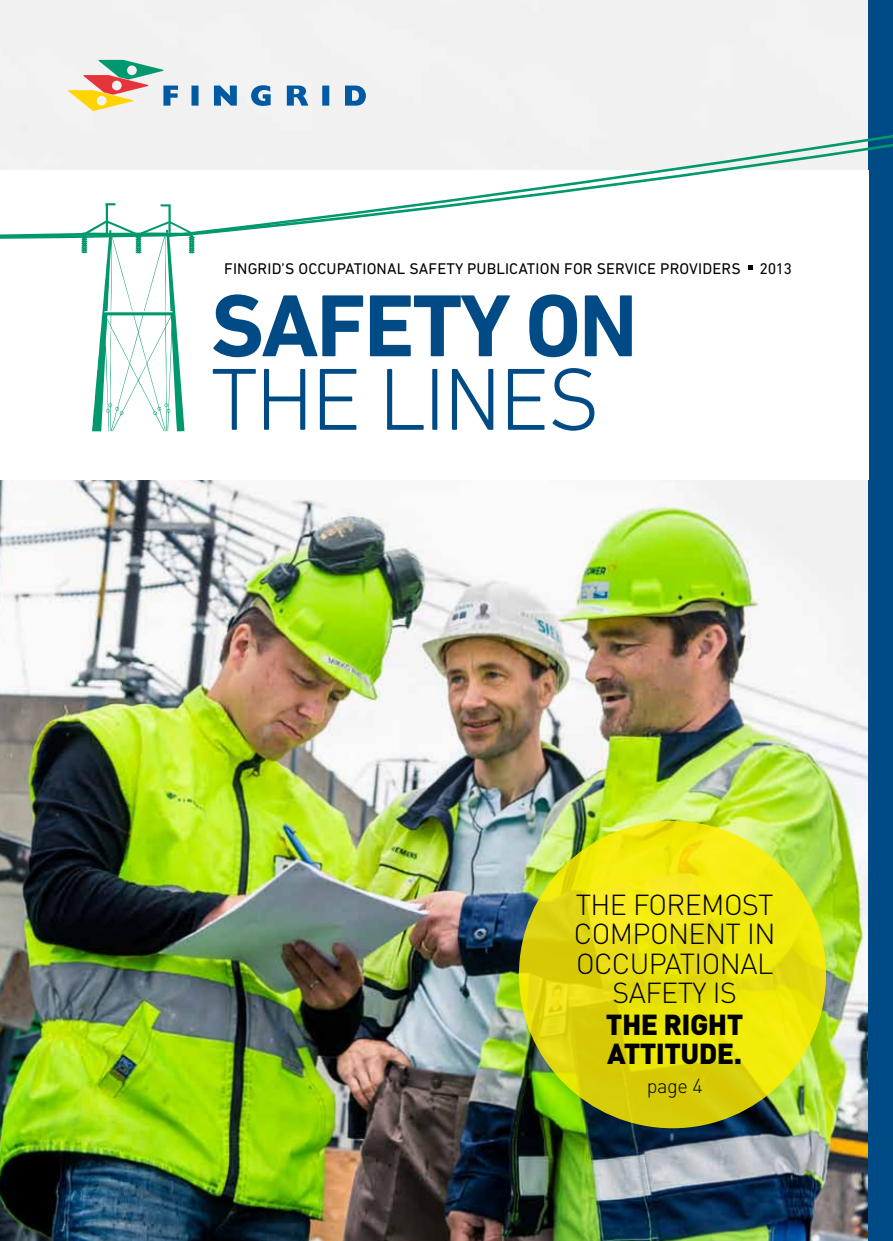
<style>
.page{position:relative;width:893px;height:1241px;background:#fff}
.page>*{position:absolute;margin:0;border:0;box-sizing:border-box;transform-origin:0 0}
.t1{font:700 89.42px "DIN Next LT Pro";letter-spacing:-.025em;color:#004b85}
.t2{font:300 89.42px "DIN Next LT Pro";letter-spacing:-.025em;color:#004b85}
.t3{font:300 28.53px/29.2px "DIN";letter-spacing:-.02em;color:#000;text-align:center}
.t4{font:900 28.53px/29.2px "DIN";letter-spacing:-.02em;color:#000}
.t5{font:300 19.95px "DIN";color:#000}
.t6{font:15.75px "DIN Next LT Pro";letter-spacing:.01em;color:#000}
</style>
<div class="page">
<img style="left:0;top:480px;width:868px;height:760px">
<div style="left:868px;top:0;width:25px;height:1240px;background:#004b85"></div>
<svg style="left:748px;top:265px;width:5px;height:5px"></svg>
<svg style="left:366px;top:0;width:527px;height:237px;fill:#f1f1f1"></svg>
<svg style="left:519px;top:820px;width:307px;height:308px;background:#e8df0b"></svg>
<svg style="left:0;top:0;width:366px;height:431px"></svg>
<p class="t6" style="left:224px;top:259px;width:569px">FINGRID’S OCCUPATIONAL SAFETY PUBLICATION FOR SERVICE PROVIDERS 2013</p>
<h1 class="t1" style="left:211px;top:273px;width:428px">SAFETY ON</h1>
<h1 class="t2" style="left:211px;top:348px;width:391px">THE LINES</h1>
<h2 class="t3" style="left:574px;top:889px;width:203px">THE FOREMOST<br>COMPONENT IN<br>OCCUPATIONAL<br>SAFETY IS</h2>
<h2 class="t4" style="left:606px;top:1008px;width:139px">THE RIGHT<br>ATTITUDE.</h2>
<p class="t5" style="left:647px;top:1073px;width:58px">page 4</p>
</div>
